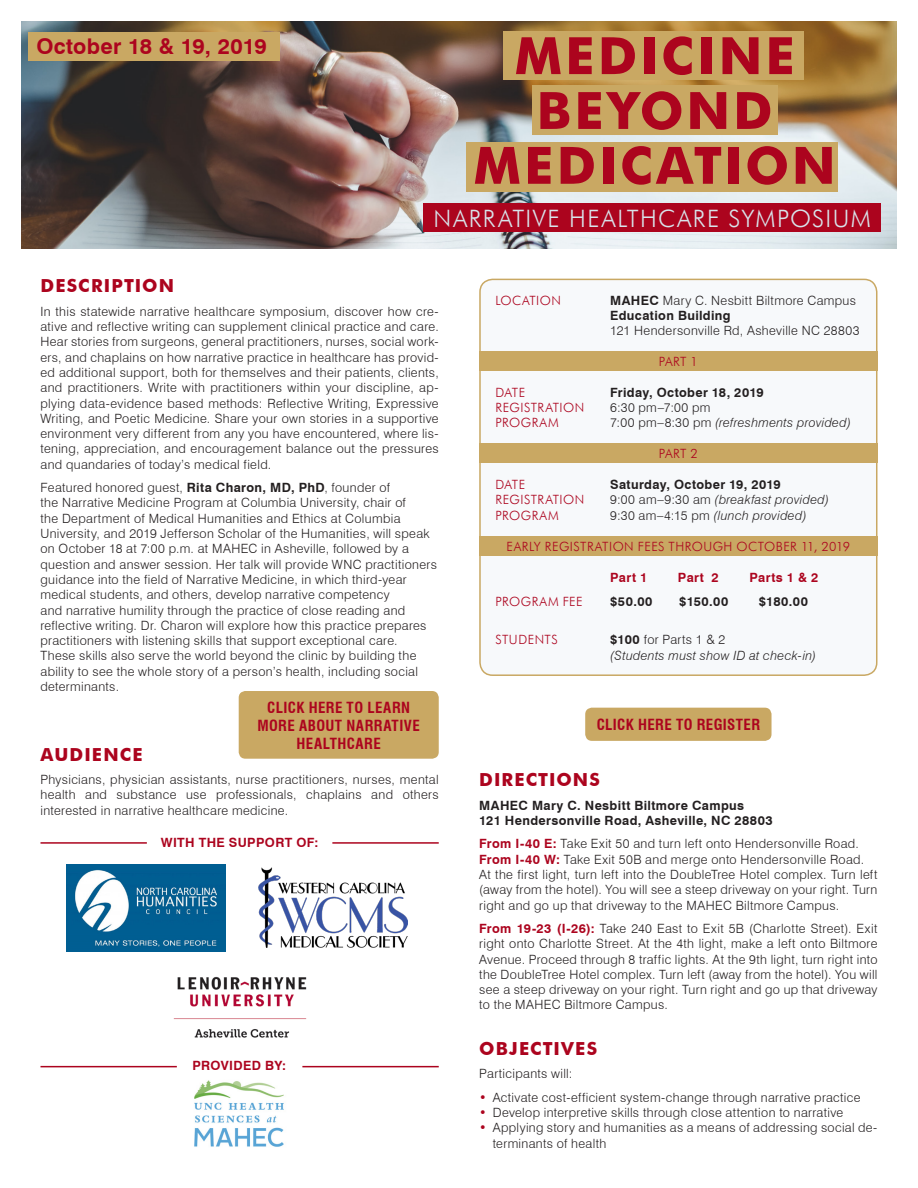
<style>
.page{position:relative;width:918px;height:1188px;background:#fff}
.page>*{position:absolute;margin:0;border:0;box-sizing:border-box;transform-origin:0 0}
.Heading{font:700 51.45px/54.9px "Futura BT";letter-spacing:.055em;color:#ac041e;text-align:center}
.Heading-2{font:300 24px "Futura BT";letter-spacing:.06em;color:#d8e3ea}
.Small_Content{font:700 21.6px "Swiss 721 BT";letter-spacing:.01em;color:#ac041e}
.Heading-3{font:700 18px "Futura BT";letter-spacing:.06em;color:#ac041e}
.Paragraph{font:700 condensed 15px/18px "Swiss 721 BT";letter-spacing:.025em;color:#ac041e;text-align:center}
.Small_Content__justi{font:300 12.75px/15.3px "Swiss 721 BT";letter-spacing:.025em;color:#231f20;text-align:justify}
.Small_Content-2{font:300 12.75px/15.3px "Swiss 721 BT";letter-spacing:.025em;color:#231f20}
.Small_Content-3{font:italic 300 12.75px/15.3px "Swiss 721 BT";letter-spacing:.025em;color:#231f20}
.Small_Heading{font:300 12.75px/15.3px "Futura BT";letter-spacing:.035em;color:#ac041e}
.Small_Content-4{font:700 12.75px/15.3px "Swiss 721 BT";letter-spacing:.03em;color:#231f20}
.Small_Content__justi-2{font:700 12.75px "Swiss 721 BT";letter-spacing:.03em;color:#ac041e}
.Small_Content-5{font:700 12.75px "Swiss 721 BT";letter-spacing:.025em;color:#ac041e}
.s1{font-weight:700}
.s2{font-style:italic}
.s3{font-weight:700;font-style:normal}
.s4{font-style:normal}
.s5{font-weight:700;color:#ac041e}
</style>
<div class="page">
<img style="left:141px;top:943px;width:200px;height:125px">
<div style="left:480px;top:279px;width:397px;height:396px;background:#f7f9fb;border-radius:13px"></div>
<div style="left:479px;top:279px;width:398px;height:397px;border:2px solid #c9a863;border-radius:13px"></div>
<div style="left:479px;top:536px;width:399px;height:19px;background:#c9a863"></div>
<div style="left:479px;top:351px;width:399px;height:20px;background:#c9a863"></div>
<div style="left:479px;top:444px;width:399px;height:19px;background:#c9a863"></div>
<div style="left:585px;top:708px;width:187px;height:33px;background:#c9a863;border-radius:7px"></div>
<div style="left:239px;top:691px;width:200px;height:68px;background:#c9a863;border-radius:7px"></div>
<div style="left:184px;top:1061px;width:110px;height:11px;background:#fff"></div>
<img style="left:194px;top:1080px;width:90px;height:67px">
<hr style="left:41px;top:842px;width:106px;height:2px;background:#ac041e">
<hr style="left:332px;top:842px;width:107px;height:2px;background:#ac041e">
<hr style="left:302px;top:1066px;width:137px;height:1px;background:#ac041e">
<hr style="left:40px;top:1066px;width:137px;height:1px;background:#ac041e">
<img style="left:259px;top:868px;width:149px;height:80px">
<img style="left:67px;top:865px;width:158px;height:86px">
<img style="left:22px;top:22px;width:874px;height:227px">
<div style="left:504px;top:32px;width:300px;height:48px;background:#c9a863"></div>
<div style="left:532px;top:86px;width:246px;height:49px;background:#c9a863"></div>
<div style="left:466px;top:142px;width:372px;height:49px;background:#c9a863"></div>
<div style="left:28px;top:32px;width:252px;height:28px;background:#c9a863"></div>
<div style="left:423px;top:203px;width:458px;height:29px;background:#ac041e"></div>
<p class="Small_Content" style="left:36px;top:33px;width:232px">October 18 &amp; 19, 2019</p>
<p class="Heading" style="left:473px;top:28px;width:364px">MEDICINE<br>BEYOND<br>MEDICATION</p>
<p class="Heading-2" style="left:434px;top:203px;width:439px">NARRATIVE HEALTHCARE SYMPOSIUM</p>
<p class="Heading-3" style="left:40px;top:275px;width:135px">DESCRIPTION</p>
<p class="Small_Content__justi" style="left:40px;top:303px;width:400px">In this statewide narrative healthcare symposium, discover how cre&shy;ative and reflective writing can supplement clinical practice and care.<br>Hear stories from surgeons, general practitioners, nurses, social work&shy;ers, and chaplains on how narrative practice in healthcare has provid&shy;ed additional support, both for themselves and their patients, clients, and practitioners. Write with practitioners within your discipline, ap&shy;plying data-evidence based methods: Reflective Writing, Expressive Writing, and Poetic Medicine. Share your own stories in a supportive environment very different from any you have encountered, where lis&shy;tening, appreciation, and encouragement balance out the pressures and quandaries of today’s medical field.</p>
<p class="Small_Content-2" style="left:40px;top:480px;width:398px">Featured honored guest, <span class="s1">Rita Charon, MD, PhD</span>, founder of<br>the Narrative Medicine Program at Columbia University, chair of<br>the Department of Medical Humanities and Ethics at Columbia University, and 2019 Jefferson Scholar of the Humanities, will speak on October 18 at 7:00 p.m. at MAHEC in Asheville, followed by a question and answer session. Her talk will provide WNC practitioners guidance into the field of Narrative Medicine, in which third-year medical students, and others, develop narrative competency<br>and narrative humility through the practice of close reading and reflective writing. Dr. Charon will explore how this practice prepares practitioners with listening skills that support exceptional care.<br>These skills also serve the world beyond the clinic by building the ability to see the whole story of a person’s health, including social determinants.</p>
<p class="Paragraph" style="left:257px;top:698px;width:164px">CLICK HERE TO LEARN<br>MORE ABOUT NARRATIVE<br>HEALTHCARE</p>
<p class="Heading-3" style="left:40px;top:743px;width:104px">AUDIENCE</p>
<p class="Small_Content__justi" style="left:40px;top:772px;width:400px">Physicians, physician assistants, nurse practitioners, nurses, mental health and substance use professionals, chaplains and others interested in narrative healthcare medicine.</p>
<p class="Small_Content__justi-2" style="left:161px;top:835px;width:159px">WITH THE SUPPORT OF:</p>
<p class="Small_Content__justi-2" style="left:192px;top:1058px;width:95px">PROVIDED BY:</p>
<p class="Small_Heading" style="left:495px;top:292px;width:67px">LOCATION</p>
<p class="Small_Heading" style="left:495px;top:385px;width:90px">DATE<br>REGISTRATION<br>PROGRAM</p>
<p class="Small_Heading" style="left:495px;top:477px;width:90px">DATE<br>REGISTRATION<br>PROGRAM</p>
<p class="Small_Content-2" style="left:610px;top:292px;width:251px"><span class="s1">MAHEC</span> Mary C. Nesbitt Biltmore Campus<br><span class="s1">Education Building<br></span>121 Hendersonville Rd, Asheville NC 28803</p>
<p class="Small_Heading" style="left:659px;top:354px;width:41px">PART 1</p>
<p class="Small_Content-2" style="left:610px;top:385px;width:242px"><span class="s1">Friday, October 18, 2019<br></span>6:30 pm–7:00 pm<br>7:00 pm–8:30 pm <span class="s2">(refreshments provided)</span></p>
<p class="Small_Heading" style="left:659px;top:446px;width:41px">PART 2</p>
<p class="Small_Content-3" style="left:610px;top:477px;width:221px"><span class="s3">Saturday, October 19, 2019<br></span><span class="s4">9:00 am–9:30 am</span> (breakfast provided)<br><span class="s4">9:30 am–4:15 pm</span> (lunch provided)</p>
<p class="Small_Heading" style="left:506px;top:538px;width:345px">EARLY REGISTRATION FEES THROUGH OCTOBER 11, 2019</p>
<p class="Small_Heading" style="left:495px;top:593px;width:89px">PROGRAM FEE</p>
<p class="Small_Heading" style="left:495px;top:632px;width:64px">STUDENTS</p>
<p class="Small_Content-5" style="left:610px;top:570px;width:39px">Part 1</p>
<p class="Small_Content-5" style="left:678px;top:570px;width:42px">Part 2</p>
<p class="Small_Content-5" style="left:750px;top:570px;width:70px">Parts 1 &amp; 2</p>
<p class="Small_Content-4" style="left:610px;top:593px;width:44px">$50.00</p>
<p class="Small_Content-4" style="left:679px;top:593px;width:50px">$150.00</p>
<p class="Small_Content-4" style="left:759px;top:593px;width:50px">$180.00</p>
<p class="Small_Content-3" style="left:610px;top:632px;width:208px"><span class="s3">$100</span> <span class="s4">for Parts 1 &amp; 2<br></span>(Students must show ID at check-in)</p>
<p class="Paragraph" style="left:597px;top:716px;width:165px">CLICK HERE TO REGISTER</p>
<p class="Heading-3" style="left:479px;top:769px;width:122px">DIRECTIONS</p>
<p class="Small_Content-4" style="left:479px;top:797px;width:295px">MAHEC Mary C. Nesbitt Biltmore Campus<br>121 Hendersonville Road, Asheville, NC 28803</p>
<p class="Small_Content-2" style="left:479px;top:836px;width:381px"><span class="s5">From I-40 E:</span> Take Exit 50 and turn left onto Hendersonville Road.</p>
<p class="Small_Content-2" style="left:479px;top:851px;width:386px"><span class="s5">From I-40 W:</span> Take Exit 50B and merge onto Hendersonville Road.</p>
<p class="Small_Content__justi" style="left:479px;top:867px;width:400px">At the first light, turn left into the DoubleTree Hotel complex. Turn left (away from the hotel). You will see a steep driveway on your right. Turn right and go up that driveway to the MAHEC Biltmore Campus.</p>
<p class="Small_Content__justi" style="left:479px;top:921px;width:400px"><span class="s5">From 19-23 (I-26):</span> Take 240 East to Exit 5B (Charlotte Street). Exit right onto Charlotte Street. At the 4th light, make a left onto Biltmore Avenue. Proceed through 8 traffic lights. At the 9th light, turn right into the DoubleTree Hotel complex. Turn left (away from the hotel). You will see a steep driveway on your right. Turn right and go up that driveway to the MAHEC Biltmore Campus.</p>
<p class="Heading-3" style="left:479px;top:1037px;width:119px">OBJECTIVES</p>
<p class="Small_Content-2" style="left:479px;top:1066px;width:95px">Participants will:</p>
<p class="Small_Content-2" style="left:479px;top:1089px;width:383px"><span class="s5">•</span> Activate cost-efficient system-change through narrative practice</p>
<p class="Small_Content-2" style="left:479px;top:1105px;width:366px"><span class="s5">•</span> Develop interpretive skills through close attention to narrative</p>
<p class="Small_Content-2" style="left:493px;top:1120px;width:386px;text-indent:-14px"><span class="s5">•</span> Applying story and humanities as a means of addressing social de&shy;terminants of health</p>
</div>
